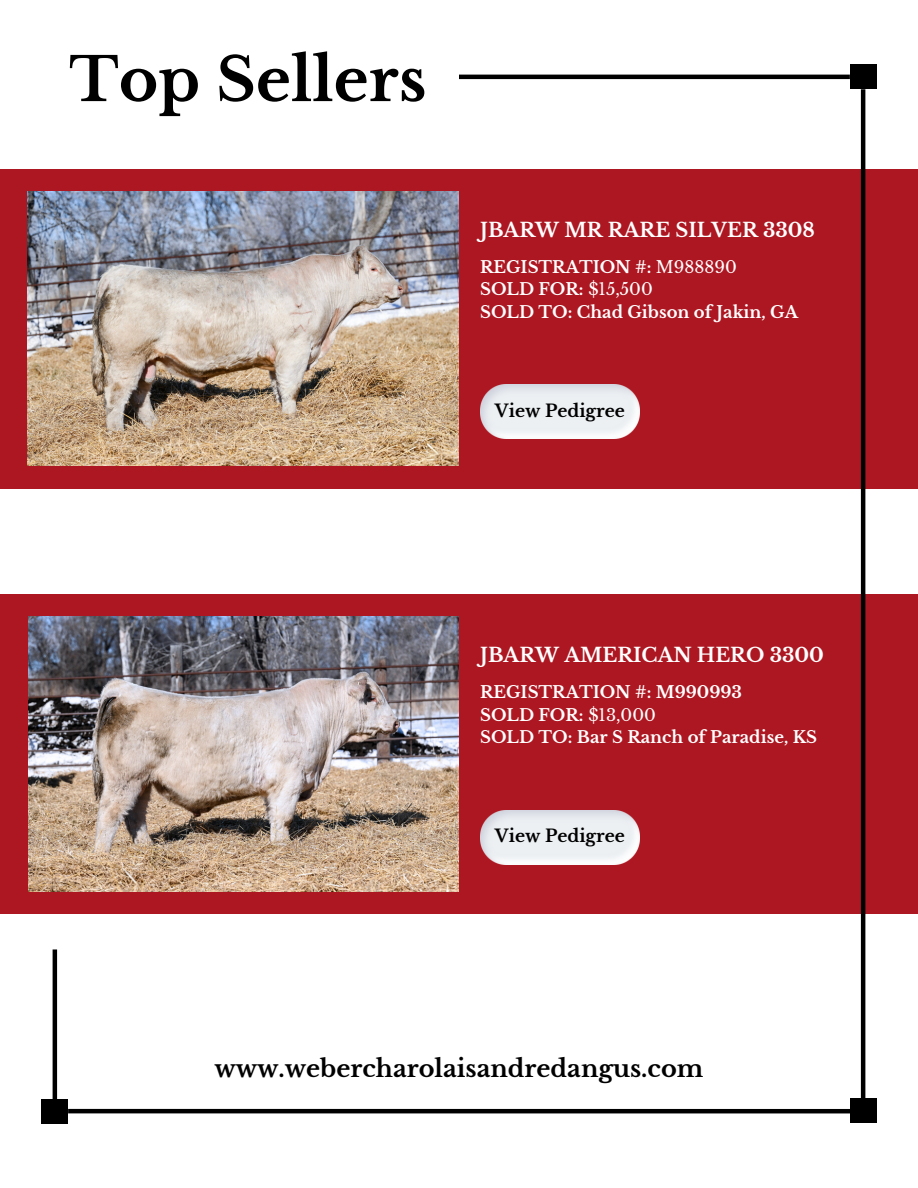
<style>
.page{position:relative;width:918px;height:1188px;background:#fff}
.page>*{position:absolute;margin:0;border:0;box-sizing:border-box;transform-origin:0 0}
.t1{font:700 60px "Libre Baskerville";color:#000}
.t2{font:700 24px "Libre Baskerville";color:#000}
.t3{font:700 19.5px "Libre Baskerville";color:#fff}
.t4{font:700 17.25px "Libre Baskerville";color:#000}
.t5{font:700 16.5px "Libre Baskerville";color:#fff}
.s1{font-weight:400}
</style>
<div class="page">
<div style="left:0;top:169px;width:917px;height:320px;background:#ad1722"></div>
<div style="left:0;top:594px;width:917px;height:320px;background:#ad1722"></div>
<hr style="left:459px;top:75px;width:391px;height:4px;background:#000">
<hr style="left:861px;top:89px;width:4px;height:1009px;background:#000">
<hr style="left:53px;top:949px;width:4px;height:162px;background:#000">
<hr style="left:68px;top:1109px;width:789px;height:4px;background:#000">
<div style="left:850px;top:64px;width:26px;height:25px;background:#000"></div>
<div style="left:850px;top:1099px;width:26px;height:24px;background:#000"></div>
<div style="left:42px;top:1099px;width:26px;height:25px;background:#000"></div>
<img style="left:28px;top:191px;width:431px;height:275px">
<img style="left:28px;top:617px;width:431px;height:274px">
<img style="left:480px;top:385px;width:160px;height:54px">
<img style="left:480px;top:810px;width:160px;height:54px">
<h1 class="t1" style="left:69px;top:43px;width:359px">Top Sellers</h1>
<h3 class="t3" style="left:480px;top:218px;width:336px">JBARW MR RARE SILVER 3308</h3>
<p class="t5" style="left:480px;top:257px;width:258px">REGISTRATION #: <span class="s1">M988890</span></p>
<p class="t5" style="left:480px;top:279px;width:174px">SOLD FOR: <span class="s1">$15,500</span></p>
<p class="t5" style="left:480px;top:302px;width:319px">SOLD TO: Chad Gibson of Jakin, GA</p>
<h4 class="t4" style="left:495px;top:400px;width:131px">View Pedigree</h4>
<h3 class="t3" style="left:480px;top:643px;width:345px">JBARW AMERICAN HERO 3300</h3>
<p class="t5" style="left:480px;top:682px;width:263px">REGISTRATION #: M990993</p>
<p class="t5" style="left:480px;top:705px;width:177px">SOLD FOR: <span class="s1">$13,000</span></p>
<p class="t5" style="left:480px;top:727px;width:339px">SOLD TO: Bar S Ranch of Paradise, KS</p>
<h4 class="t4" style="left:495px;top:826px;width:131px">View Pedigree</h4>
<h2 class="t2" style="left:214px;top:1054px;width:491px">www.webercharolaisandredangus.com</h2>
</div>
